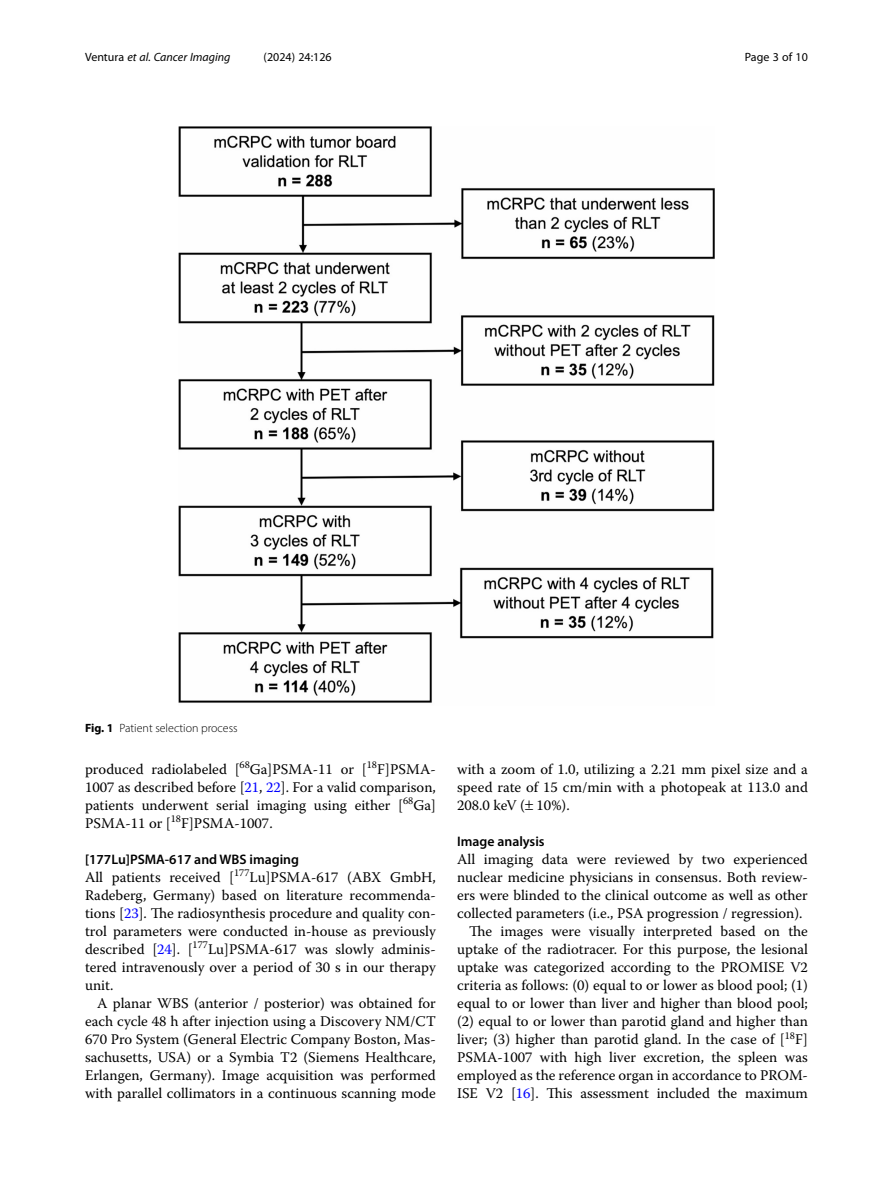
<style>
.page{position:relative;width:893px;height:1191px;background:#fff}
.page>*{position:absolute;margin:0;border:0;box-sizing:border-box;transform-origin:0 0}
.Body_Text_Indent{font:14.7px/18px "Warnock Pro";color:#000;text-align:justify}
.Body_Text{font:14.7px/18px "Warnock Pro";color:#000;text-align:justify}
.Head_2{font:600 13.8px "Myriad Pro";color:#000}
.Figure_Caption{font:300 12px "Myriad Pro";color:#000}
.t1{font:italic 12px "Myriad Pro";color:#000}
.t2{font:12px "Myriad Pro";color:#000}
.s1{font-style:normal}
.s2{font-weight:700}
.s3{color:#00f}
</style>
<div class="page">
<img style="left:179px;top:126px;width:535px;height:577px">
<p class="t1" style="left:85px;top:50px;width:147px"><span class="s1">Ventura</span> et al. Cancer Imaging</p>
<p class="t2" style="left:264px;top:50px;width:70px">(2024) 24:126</p>
<p class="t2" style="left:745px;top:50px;width:65px">Page 3 of 10</p>
<p class="Figure_Caption" style="left:85px;top:721px;width:154px"><span class="s2">Fig. 1</span> Patient selection process</p>
<p class="Body_Text" style="left:85px;top:760px;width:352px">produced radiolabeled [<sup>68</sup>Ga]PSMA-11 or [<sup>18</sup>F]PSMA-1007 as described before [<span class="s3">21</span>, <span class="s3">22</span>]. For a valid comparison, patients underwent serial imaging using either [<sup>68</sup>Ga] PSMA-11 or [<sup>18</sup>F]PSMA-1007.</p>
<p class="Head_2" style="left:85px;top:851px;width:215px">[177Lu]PSMA-617 and WBS imaging</p>
<p class="Body_Text" style="left:85px;top:868px;width:352px">All patients received [<sup>177</sup>Lu]PSMA-617 (ABX GmbH, Radeberg, Germany) based on literature recommenda&shy;tions [<span class="s3">23</span>]. The radiosynthesis procedure and quality con&shy;trol parameters were conducted in-house as previously described [<span class="s3">24</span>]. [<sup>177</sup>Lu]PSMA-617 was slowly adminis&shy;tered intravenously over a period of 30 s in our therapy unit.</p>
<p class="Body_Text_Indent" style="left:85px;top:994px;width:352px;text-indent:12px">A planar WBS (anterior / posterior) was obtained for each cycle 48 h after injection using a Discovery NM/CT 670 Pro System (General Electric Company Boston, Mas&shy;sachusetts, USA) or a Symbia T2 (Siemens Healthcare, Erlangen, Germany). Image acquisition was performed with parallel collimators in a continuous scanning mode</p>
<p class="Body_Text_Indent" style="left:457px;top:760px;width:352px">with a zoom of 1.0, utilizing a 2.21 mm pixel size and a speed rate of 15 cm/min with a photopeak at 113.0 and 208.0 keV ( 10%).</p>
<p class="Head_2" style="left:457px;top:833px;width:89px">Image analysis</p>
<p class="Body_Text" style="left:457px;top:850px;width:352px">All imaging data were reviewed by two experienced nuclear medicine physicians in consensus. Both review&shy;ers were blinded to the clinical outcome as well as other collected parameters (i.e., PSA progression / regression).</p>
<p class="Body_Text_Indent" style="left:457px;top:922px;width:352px;text-indent:12px">The images were visually interpreted based on the uptake of the radiotracer. For this purpose, the lesional uptake was categorized according to the PROMISE V2 criteria as follows: (0) equal to or lower as blood pool; (1) equal to or lower than liver and higher than blood pool; (2) equal to or lower than parotid gland and higher than liver; (3) higher than parotid gland. In the case of [<sup>18</sup>F] PSMA-1007 with high liver excretion, the spleen was employed as the reference organ in accordance to PROM-ISE V2 [<span class="s3">16</span>]. This assessment included the maximum</p>
</div>
